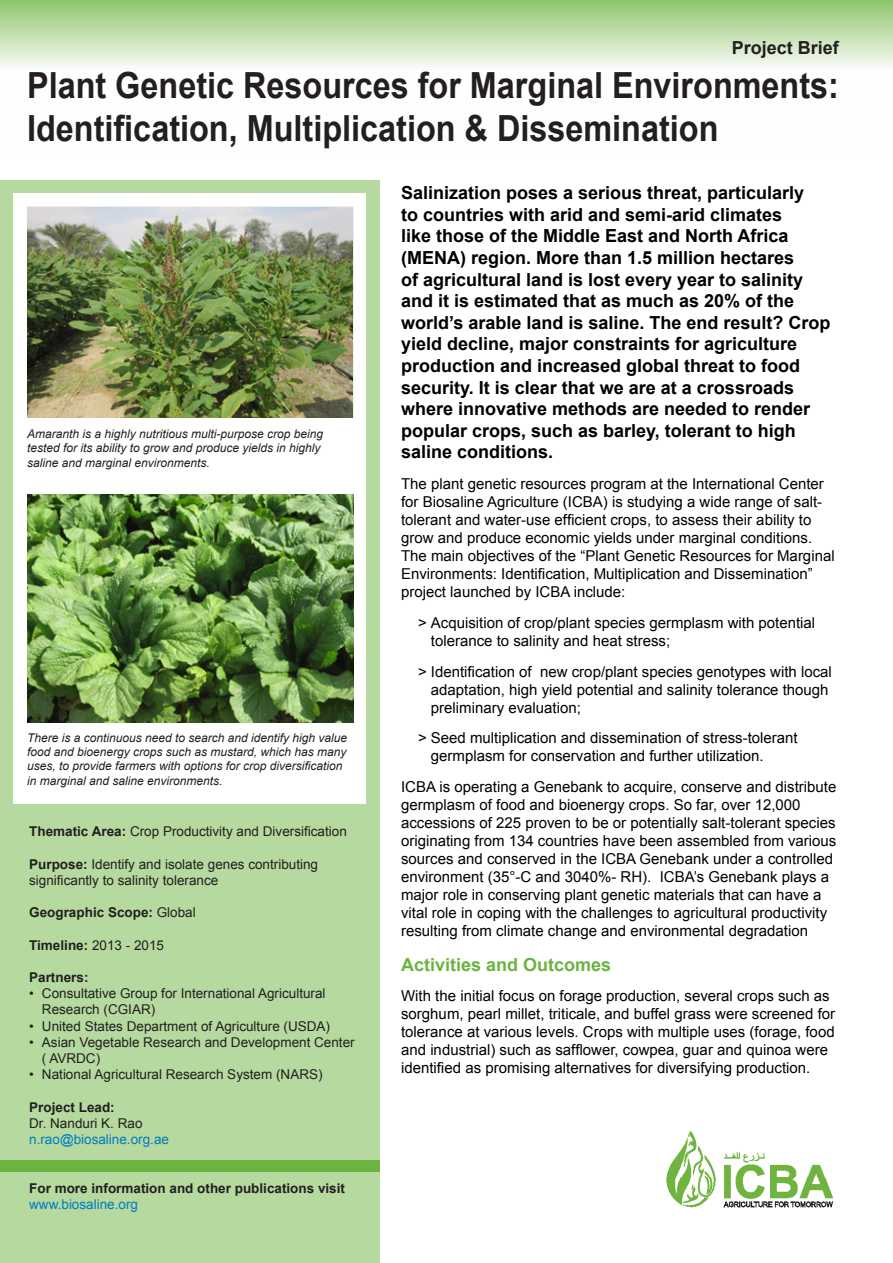
<style>
.page{position:relative;width:893px;height:1263px;background:#fff}
.page>*{position:absolute;margin:0;border:0;box-sizing:border-box;transform-origin:0 0}
.t1{font:700 36px/43.2px "Arial";color:#231f20;scale:.9 1}
.t2{font:700 18px/21.6px "Arial";color:#000}
.t3{font:700 18px "Arial";color:#6cb33f}
.t4{font:700 18px "Arial";color:#231f20}
.t5{font:15px/18px "Arial";color:#000}
.t6{font:13.5px/16.2px "Arial";color:#231f20}
.t7{font:700 13.5px/16.2px "Arial";color:#231f20}
.t8{font:13.5px "Arial";color:#007cc2}
.t9{font:italic 12px/14.4px "Arial";color:#231f20}
.s1{font-weight:700}
.s2{font-weight:400}
.s3{font-weight:400;color:#007cc2}
</style>
<div class="page">
<div style="left:0;top:181px;width:380px;height:1082px;background:#b5d99f"></div>
<svg style="left:0;top:0;width:893px;height:67px;background:#c1dfaf"></svg>
<div style="left:13px;top:193px;width:353px;height:611px;background:#fff"></div>
<img style="left:666px;top:1131px;width:166px;height:77px">
<div style="left:0;top:1160px;width:380px;height:12px;background:#6cb43f"></div>
<img style="left:27px;top:207px;width:326px;height:211px">
<img style="left:27px;top:494px;width:327px;height:229px">
<p class="t4" style="left:732px;top:36px;width:109px">Project Brief</p>
<p class="t1" style="left:27px;top:65px;width:904px">Plant Genetic Resources for Marginal Environments:<br>Identification, Multiplication &amp; Dissemination</p>
<p class="t2" style="left:401px;top:183px;width:431px">Salinization poses a serious threat, particularly<br>to countries with arid and semi-arid climates<br>like those of the Middle East and North Africa (MENA) region. More than 1.5 million hectares<br>of agricultural land is lost every year to salinity and it is estimated that as much as 20% of the world s’ arable land is saline. The end result? Crop yield decline, major constraints for agriculture production and increased global threat to food security It. is clear that we are at a crossroads where innovative methods are needed to render popular crops, such as barley, tolerant to high saline conditions.</p>
<p class="t5" style="left:401px;top:475px;width:424px">The plant genetic resources program at the International Center</p>
<p class="t5" style="left:401px;top:511px;width:412px">tolerant and water-use efficient crops to, assess their ability to</p>
<p class="t9" style="left:27px;top:427px;width:298px">Amaranth is a highly nutritious multi-purpose crop being tested for its ability to grow and produce yields in highly saline and marginal environments.</p>
<p class="t5" style="left:401px;top:493px;width:422px">for Biosaline Agriculture (ICBA) is studying a wide range of salt-</p>
<p class="t5" style="left:401px;top:529px;width:435px">grow and produce economic yields under marginal conditions.<br>The main objectives of the “Plant Genetic Resources for Marginal Environments: Identification, Multiplication and Dissemination“ project launched by ICBA include:</p>
<p class="t5" style="left:418px;top:614px;width:399px">&gt; Acquisition of crop/plant species germplasm with potential</p>
<p class="t5" style="left:431px;top:632px;width:241px">tolerance to salinity and heat stress;</p>
<p class="t5" style="left:540px;top:662px;width:293px">new crop/plant species genotypes with local</p>
<p class="t5" style="left:418px;top:662px;width:115px">&gt; Identification of</p>
<p class="t5" style="left:431px;top:680px;width:399px">adaptation, high yield potential and salinity tolerance though preliminary evaluation;</p>
<p class="t5" style="left:418px;top:729px;width:381px">&gt; Seed multiplication and dissemination of stress-tolerant</p>
<p class="t5" style="left:431px;top:747px;width:334px">germplasm for conservation and further utilization.</p>
<p class="t5" style="left:401px;top:778px;width:437px">ICBA is operating a Genebank to acquire, conserve and distribute</p>
<p class="t5" style="left:401px;top:796px;width:401px">germplasm of food and bioenergy crops. So far, over 12,000</p>
<p class="t5" style="left:401px;top:814px;width:436px">accessions of 225 proven to be or potentially salt-tolerant species</p>
<p class="t5" style="left:401px;top:832px;width:437px">originating from 134 countries have been assembled from various</p>
<p class="t5" style="left:401px;top:850px;width:433px">sources and conserved in the ICBA Genebank under a controlled</p>
<p class="t5" style="left:660px;top:868px;width:171px">ICBAs’ Genebank plays a</p>
<p class="t9" style="left:27px;top:730px;width:322px">There is a continuous need to search and identify high value food and bioenergy crops such as mustard, which has many uses to, provide farmers with options for crop diversification in marginal and saline environments.</p>
<p class="t6" style="left:29px;top:823px;width:319px"><span class="s1">Thematic Area:</span> Crop Productivity and Diversification</p>
<p class="t6" style="left:29px;top:856px;width:290px"><span class="s1">Purpose:</span> Identify and isolate genes contributing significantly to salinity tolerance</p>
<p class="t7" style="left:29px;top:905px;width:168px">Geographic Scope: <span class="s2">Global</span></p>
<p class="t7" style="left:29px;top:937px;width:136px">Timeline: <span class="s2">2013 - 2015</span></p>
<p class="t7" style="left:29px;top:969px;width:61px">Partners:</p>
<p class="t6" style="left:42px;top:985px;width:285px">Consultative Group for International Agricultural</p>
<p class="t5" style="left:401px;top:868px;width:427px">environment (35°-C and 3040%- RH .)<br>major role in conserving plant genetic materials that can have a vital role in coping with the challenges to agricultural productivity resulting from climate change and environmental degradation</p>
<p class="t3" style="left:401px;top:952px;width:212px">Activities and Outcomes</p>
<p class="t5" style="left:401px;top:987px;width:436px">With the initial focus on forage production, several crops such as sorghum, pearl millet, triticale, and buffel grass were screened for tolerance at various levels. Crops with multiple uses (forage, food and industrial) such as safflower, cowpea, guar and quinoa were identified as promising alternatives for diversifying production.</p>
<p class="t6" style="left:29px;top:985px;width:6px">•</p>
<p class="t6" style="left:42px;top:1002px;width:115px">Research (CGIAR(</p>
<p class="t6" style="left:42px;top:1018px;width:290px">United States Department of Agriculture (USDA(</p>
<p class="t6" style="left:29px;top:1018px;width:6px">•</p>
<p class="t6" style="left:42px;top:1034px;width:314px">Asian Vegetable Research and Development Center</p>
<p class="t6" style="left:29px;top:1034px;width:6px">•</p>
<p class="t6" style="left:42px;top:1050px;width:60px">( AVRDC(</p>
<p class="t6" style="left:42px;top:1066px;width:282px">National Agricultural Research System (NARS(</p>
<p class="t6" style="left:29px;top:1066px;width:6px">•</p>
<p class="t7" style="left:29px;top:1099px;width:87px">Project Lead:</p>
<p class="t6" style="left:29px;top:1115px;width:115px">Dr. Nanduri K. Rao</p>
<p class="t8" style="left:29px;top:1130px;width:141px">.n rao@biosaline.org.ae</p>
<p class="t7" style="left:29px;top:1180px;width:317px">For more information and other publications visit <span class="s3">www.biosaline.org</span></p>
</div>
